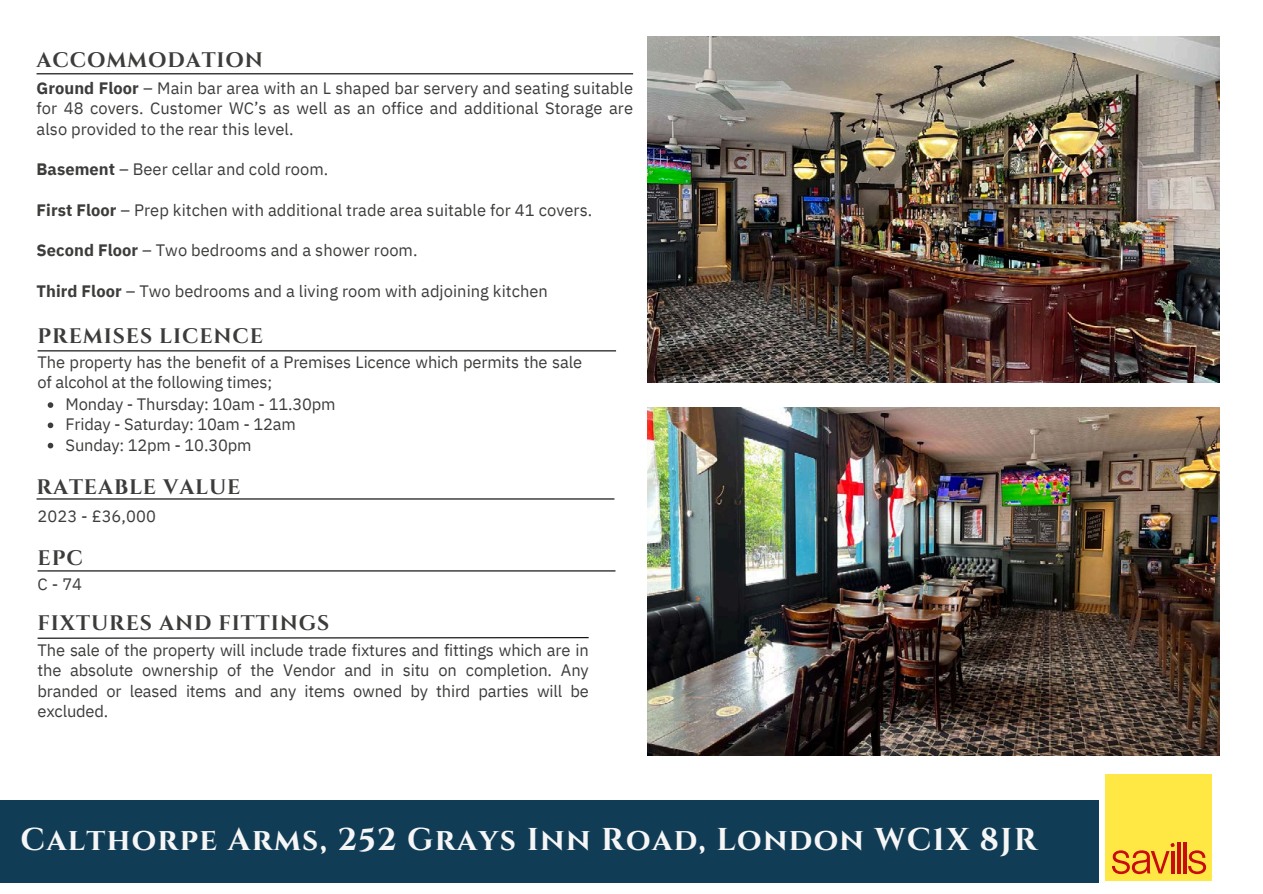
<style>
.page{position:relative;width:1263px;height:894px;background:#fff}
.page>*{position:absolute;margin:0;border:0;box-sizing:border-box;transform-origin:0 0}
.t1{font:700 31.5px "Cinzel";letter-spacing:.045em;color:#f6f6f6}
.t2{font:700 21px "Cinzel";letter-spacing:.045em;color:#3c3c3b}
.t3{font:16.5px/20.2px "IBM Plex Sans";letter-spacing:.005em;color:#3c3c3b;text-align:justify}
.s1{font-weight:700}
</style>
<div class="page">
<div style="left:0;top:799px;width:1098px;height:83px;background:#103c55"></div>
<div style="left:1106px;top:774px;width:106px;height:106px;background:#ffe843"></div>
<svg style="left:1112px;top:843px;width:63px;height:30px"></svg>
<hr style="left:1171px;top:850px;width:3px;height:23px;background:#c90c0f">
<hr style="left:1177px;top:842px;width:3px;height:31px;background:#c90c0f">
<hr style="left:1183px;top:842px;width:3px;height:31px;background:#c90c0f">
<svg style="left:1188px;top:850px;width:18px;height:23px"></svg>
<img style="left:648px;top:36px;width:571px;height:347px">
<img style="left:648px;top:407px;width:571px;height:348px">
<hr style="left:38px;top:570px;width:577px;height:1px;background:#000">
<hr style="left:37px;top:498px;width:577px;height:1px;background:#000">
<hr style="left:38px;top:350px;width:578px;height:1px;background:#000">
<svg style="left:48px;top:402px;width:5px;height:6px"></svg>
<svg style="left:48px;top:422px;width:5px;height:6px"></svg>
<svg style="left:48px;top:442px;width:5px;height:6px"></svg>
<svg style="left:37px;top:637px;width:552px;height:2px"></svg>
<hr style="left:37px;top:73px;width:596px;height:1px;background:#000">
<h3 class="t2" style="left:37px;top:47px;width:228px">ACCOMMODATION</h3>
<h2 class="t3" style="left:37px;top:78px;width:598px"><span class="s1">Ground Floor</span> – Main bar area with an L shaped bar servery and seating suitable for 48 covers. Customer WC’s as well as an office and additional Storage are also provided to the rear this level.</h2>
<p class="t3" style="left:37px;top:159px;width:293px"><span class="s1">Basement</span> – Beer cellar and cold room.</p>
<p class="t3" style="left:37px;top:199px;width:557px"><span class="s1">First Floor</span> – Prep kitchen with additional trade area suitable for 41 covers.</p>
<p class="t3" style="left:37px;top:240px;width:382px"><span class="s1">Second Floor</span> – Two bedrooms and a shower room.</p>
<h1 class="t3" style="left:37px;top:280px;width:513px"><span class="s1">Third Floor</span> – Two bedrooms and a living room with adjoining kitchen</h1>
<p class="t2" style="left:38px;top:323px;width:227px">PREMISES LICENCE</p>
<h2 class="t3" style="left:38px;top:351px;width:546px">The property has the benefit of a Premises Licence which permits the sale of alcohol at the following times;</h2>
<p class="t3" style="left:66px;top:393px;width:272px">Monday - Thursday: 10am - 11.30pm</p>
<p class="t3" style="left:66px;top:414px;width:232px">Friday - Saturday: 10am - 12am</p>
<p class="t3" style="left:66px;top:434px;width:187px">Sunday: 12pm - 10.30pm</p>
<p class="t2" style="left:37px;top:473px;width:205px">RATEABLE VALUE</p>
<p class="t3" style="left:38px;top:505px;width:120px">2023 - £36,000</p>
<p class="t2" style="left:38px;top:544px;width:47px">EPC</p>
<p class="t3" style="left:38px;top:573px;width:46px">C - 74</p>
<p class="t2" style="left:38px;top:609px;width:293px">FIXTURES AND FITTINGS</p>
<h2 class="t3" style="left:38px;top:639px;width:553px">The sale of the property will include trade fixtures and fittings which are in the absolute ownership of the Vendor and in situ on completion. Any branded or leased items and any items owned by third parties will be excluded.</h2>
<h2 class="t1" style="left:20px;top:819px;width:1018px">Calthorpe Arms, 252 Grays Inn Road, London WC1X 8JR</h2>
</div>
